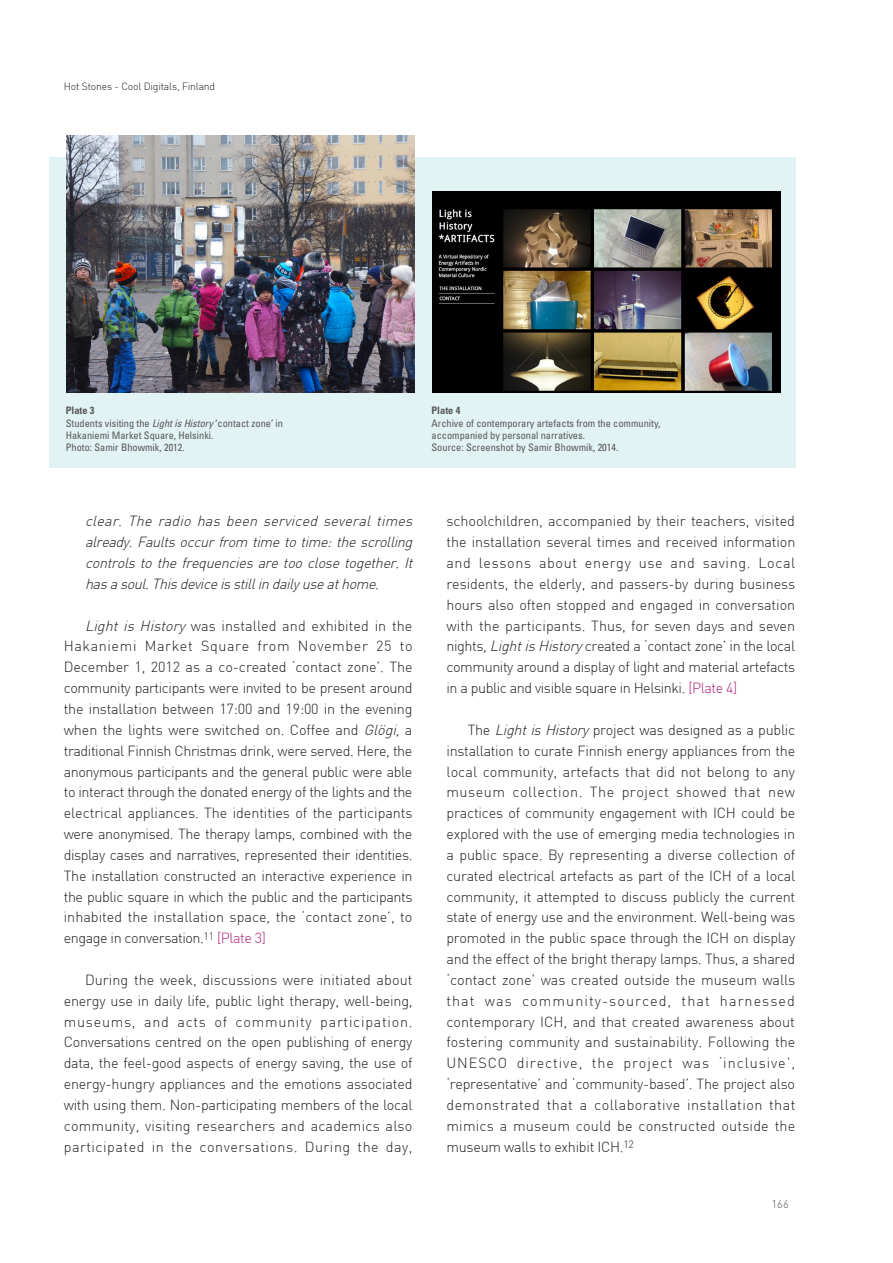
<style>
.page{position:relative;width:893px;height:1263px;background:#fff}
.page>*{position:absolute;margin:0;border:0;box-sizing:border-box;transform-origin:0 0}
.본문내용{font:14.4px/20.9px "Dinlig";color:#231f20;text-align:justify}
.본문내용-2{font:italic 14.4px/20.9px "Dinlig";color:#231f20;text-align:justify}
.t1{font:300 11.25px "DIN";color:#57585a}
.캡션{font:condensed 10.35px "Univers";color:#57585a}
.t2{font:10.35px "Dinlig";letter-spacing:-.015em;color:#231f20}
.캡션-2{font:700 condensed 10.35px "Univers";color:#57585a}
.s1{font-style:italic}
.s2{color:#ad227a}
</style>
<div class="page">
<div style="left:49px;top:157px;width:746px;height:311px;background:#e2f3f4"></div>
<img style="left:67px;top:136px;width:348px;height:257px">
<img style="left:432px;top:191px;width:348px;height:202px">
<p class="t2" style="left:64px;top:79px;width:153px">Hot Stones - Cool Digitals, Finland</p>
<p class="캡션-2" style="left:66px;top:404px;width:30px">Plate 3</p>
<p class="캡션" style="left:66px;top:416px;width:219px">Students visiting the <span class="s1">LightisHistory</span>‘contact zone’ in</p>
<p class="캡션" style="left:66px;top:429px;width:149px">Hakaniemi Market Square, Helsinki.</p>
<p class="캡션" style="left:66px;top:441px;width:120px">Photo: Samir Bhowmik, 2012.</p>
<p class="캡션-2" style="left:432px;top:404px;width:30px">Plate 4</p>
<p class="캡션" style="left:432px;top:416px;width:230px">Archive of contemporary artefacts from the community,</p>
<p class="캡션" style="left:432px;top:429px;width:155px">accompanied by personal narratives.</p>
<p class="캡션" style="left:432px;top:441px;width:188px">Source: Screenshot by Samir Bhowmik, 2014.</p>
<p class="본문내용-2" style="left:85px;top:511px;width:333px">clear. The radio has been serviced several times already.Faultsoccurfrom timetotime:thescrolling controls to the frequencies are too close together. It hasasoul.Thisdeviceisstillindailyuseathome.</p>
<p class="본문내용" style="left:64px;top:615px;width:350px;text-indent:21px"><span class="s1">Light is History</span> was installed and exhibited in the Hakaniemi Market Square from November 25 to December 1, 2012 as a co-created ‘contact zone’. The community participants were invited to be present around the installation between 17:00 and 19:00 in the evening when the lights were switched on. Coffee and <span class="s1">Glögi,</span> a traditional Finnish Christmas drink, were served. Here, the anonymous participants and the general public were able to interact through the donated energy of the lights and the electrical appliances. The identities of the participants were anonymised. The therapy lamps, combined with the display cases and narratives, represented their identities.<br>The installation constructed an interactive experience in the public square in which the public and the participants inhabited the installation space, the ‘contact zone’, to engage in conversation.<sup>11</sup> <span class="s2">[Plate 3]</span></p>
<p class="본문내용" style="left:64px;top:969px;width:350px;text-indent:21px">During the week, discussions were initiated about energy use in daily life, public light therapy, well-being, museums, and acts of community participation.<br>Conversations centred on the open publishing of energy data, the feel-good aspects of energy saving, the use of energy-hungry appliances and the emotions associated with using them. Non-participating members of the local community, visiting researchers and academics also participated in the conversations. During the day,</p>
<p class="본문내용" style="left:446px;top:511px;width:350px">schoolchildren, accompanied by their teachers, visited the installation several times and received information and lessons about energy use and saving. Local residents, the elderly, and passers-by during business hours also often stopped and engaged in conversation with the participants. Thus, for seven days and seven nights, <span class="s1">LightisHistory</span>created a ‘contact zone’ in the local community around a display of light and material artefacts in a public and visible square in Helsinki. <span class="s2">[Plate 4]</span></p>
<p class="본문내용" style="left:446px;top:719px;width:350px;text-indent:21px">The <span class="s1">LightisHistory</span>project was designed as a public installation to curate Finnish energy appliances from the local community, artefacts that did not belong to any museum collection. The project showed that new practices of community engagement with ICH could be explored with the use of emerging media technologies in a public space. By representing a diverse collection of curated electrical artefacts as part of the ICH of a local community, it attempted to discuss publicly the current state of energy use and the environment. Well-being was promoted in the public space through the ICH on display and the effect of the bright therapy lamps. Thus, a shared ‘contact zone’ was created outside the museum walls that was community-sourced, that harnessed contemporary ICH, and that created awareness about fostering community and sustainability. Following the UNESCO directive, the project was ‘inclusive’, ‘representative’ and ‘community-based’. The project also demonstrated that a collaborative installation that mimics a museum could be constructed outside the museum walls to exhibit ICH.<sup>12</sup></p>
<p class="t1" style="left:771px;top:1197px;width:19px">166</p>
</div>
